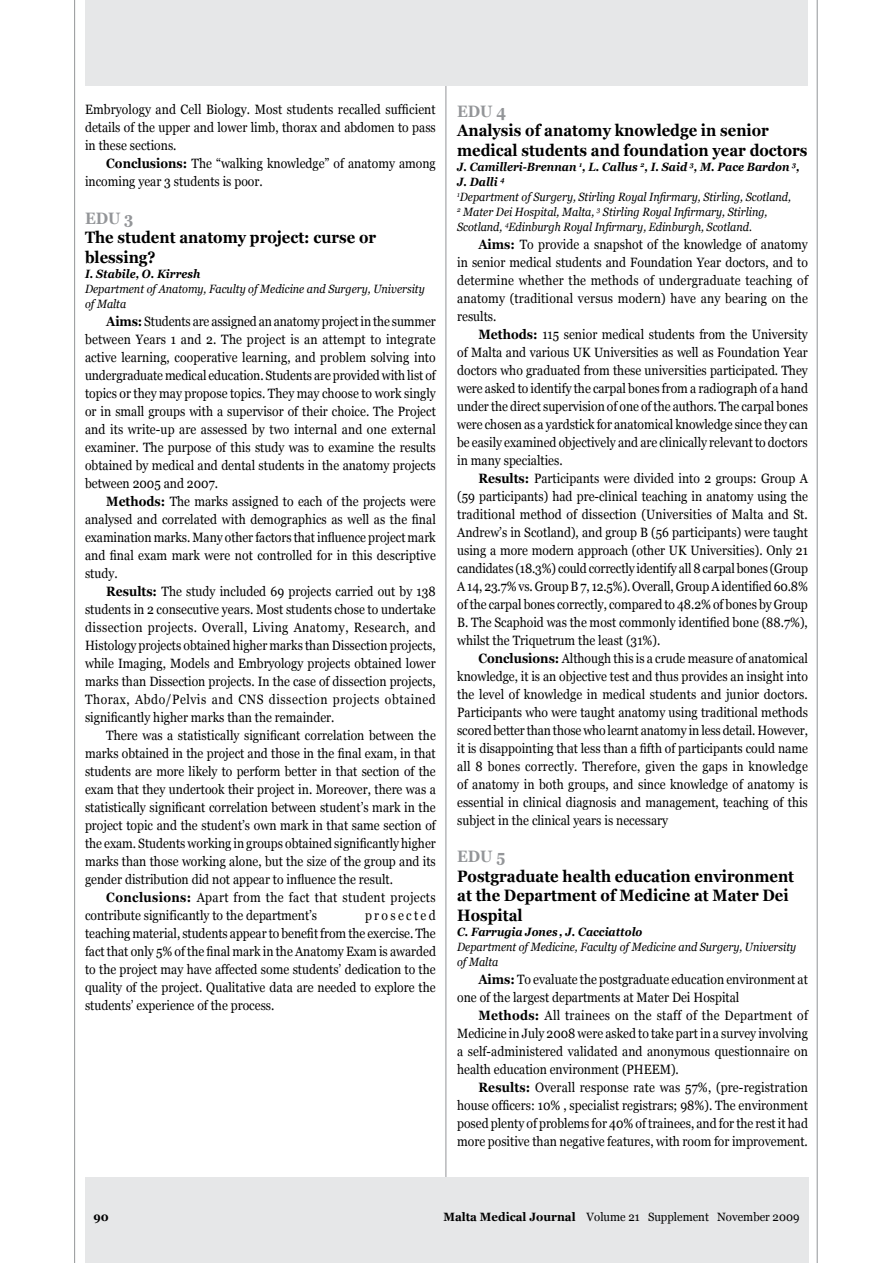
<style>
.page{position:relative;width:893px;height:1263px;background:#fff}
.page>*{position:absolute;margin:0;border:0;box-sizing:border-box;transform-origin:0 0}
.t1{font:700 16.5px/19.5px "Georgia";color:#000;scale:.9 1}
.t2{font:700 16.5px "Georgia";color:#939598;scale:.9 1}
.t3{font:13.5px/18px "Georgia";color:#000;text-align:justify;scale:.9 1}
.t4{font:italic 12px/15px "Georgia";color:#000;scale:.9 1}
.t5{font:12px "Georgia";color:#000;scale:.95 1}
.t6{font:italic 700 12px "Georgia";color:#000;scale:.9 1}
.t7{font:700 12px "Georgia";color:#000;scale:.95 1}
.s1{font-weight:700}
</style>
<div class="page">
<hr style="left:74px;top:0;width:1px;height:1263px;background:#939598">
<hr style="left:446px;top:0;width:1px;height:1263px;background:#939598">
<hr style="left:817px;top:0;width:1px;height:1263px;background:#939598">
<div style="left:85px;top:0;width:723px;height:85px;background:#e6e7e8"></div>
<div style="left:85px;top:1178px;width:724px;height:85px;background:#e6e7e8"></div>
<p class="t3" style="left:85px;top:101px;width:391px">Embryology and Cell Biology. Most students recalled sufficient details of the upper and lower limb, thorax and abdomen to pass in these sections.</p>
<p class="t3" style="left:85px;top:155px;width:391px;text-indent:21px"><span class="s1">Conclusions:</span> The “walking knowledge” of anatomy among incoming year 3 students is poor.</p>
<p class="t2" style="left:85px;top:209px;width:55px">EDU 3</p>
<p class="t1" style="left:85px;top:228px;width:325px">The student anatomy project: curse or blessing?</p>
<p class="t6" style="left:85px;top:267px;width:130px">I. Stabile, O. Kirresh</p>
<p class="t4" style="left:85px;top:281px;width:379px">Department of Anatomy, Faculty of Medicine and Surgery, University of Malta</p>
<p class="t3" style="left:85px;top:312px;width:391px;text-indent:21px"><span class="s1">Aims:</span> Students are assigned an anatomy project in the summer between Years 1 and 2. The project is an attempt to integrate active learning, cooperative learning, and problem solving into undergraduate medical education. Students are provided with list of topics or they may propose topics. They may choose to work singly or in small groups with a supervisor of their choice. The Project and its write-up are assessed by two internal and one external examiner. The purpose of this study was to examine the results obtained by medical and dental students in the anatomy projects between 2005 and 2007.</p>
<p class="t3" style="left:85px;top:492px;width:391px;text-indent:21px"><span class="s1">Methods:</span> The marks assigned to each of the projects were analysed and correlated with demographics as well as the final examination marks. Many other factors that influence project mark and final exam mark were not controlled for in this descriptive study.</p>
<p class="t3" style="left:85px;top:582px;width:391px;text-indent:21px"><span class="s1">Results:</span> The study included 69 projects carried out by 138 students in 2 consecutive years. Most students chose to undertake dissection projects. Overall, Living Anatomy, Research, and Histology projects obtained higher marks than Dissection projects, while Imaging, Models and Embryology projects obtained lower marks than Dissection projects. In the case of dissection projects, Thorax, Abdo/Pelvis and CNS dissection projects obtained significantly higher marks than the remainder.</p>
<p class="t3" style="left:85px;top:726px;width:391px;text-indent:21px">There was a statistically significant correlation between the marks obtained in the project and those in the final exam, in that students are more likely to perform better in that section of the exam that they undertook their project in. Moreover, there was a statistically significant correlation between student’s mark in the project topic and the student’s own mark in that same section of the exam. Students working in groups obtained significantly higher marks than those working alone, but the size of the group and its gender distribution did not appear to influence the result.</p>
<p class="t3" style="left:85px;top:888px;width:391px;text-indent:21px"><span class="s1">Conclusions:</span> Apart from the fact that student projects contribute significantly to the department’s</p>
<p class="t3" style="left:85px;top:906px;width:391px;text-indent:280px">prosected teaching material, students appear to benefit from the exercise. The fact that only 5% of the final mark in the Anatomy Exam is awarded to the project may have affected some students’ dedication to the quality of the project. Qualitative data are needed to explore the students’ experience of the process.</p>
<p class="t2" style="left:457px;top:102px;width:56px">EDU 4</p>
<p class="t1" style="left:457px;top:121px;width:391px">Analysis of anatomy knowledge in senior medical students and foundation year doctors</p>
<p class="t4" style="left:457px;top:159px;width:382px"><span class="s1">J. Camilleri-Brennan</span> <sup>1</sup><span class="s1">, L. Callus</span> <sup>2</sup><span class="s1">, I. Said</span> <sup>3</sup><span class="s1">, M. Pace Bardon</span> <sup>3</sup><span class="s1">, J. Dalli</span> <sup>4<br></sup><sup>1</sup>Department of Surgery, Stirling Royal Infirmary, Stirling, Scotland,<br><sup>2</sup> Mater Dei Hospital, Malta, <sup>3</sup> Stirling Royal Infirmary, Stirling, Scotland, <sup>4</sup>Edinburgh Royal Infirmary, Edinburgh, Scotland.</p>
<p class="t3" style="left:457px;top:235px;width:391px;text-indent:21px"><span class="s1">Aims:</span> To provide a snapshot of the knowledge of anatomy in senior medical students and Foundation Year doctors, and to determine whether the methods of undergraduate teaching of anatomy (traditional versus modern) have any bearing on the results.</p>
<p class="t3" style="left:457px;top:325px;width:391px;text-indent:21px"><span class="s1">Methods:</span> 115 senior medical students from the University of Malta and various UK Universities as well as Foundation Year doctors who graduated from these universities participated. They were asked to identify the carpal bones from a radiograph of a hand under the direct supervision of one of the authors. The carpal bones were chosen as a yardstick for anatomical knowledge since they can be easily examined objectively and are clinically relevant to doctors in many specialties.</p>
<p class="t3" style="left:457px;top:469px;width:391px;text-indent:21px"><span class="s1">Results:</span> Participants were divided into 2 groups: Group A (59 participants) had pre-clinical teaching in anatomy using the traditional method of dissection (Universities of Malta and St.<br>Andrew’s in Scotland), and group B (56 participants) were taught using a more modern approach (other UK Universities). Only 21 candidates (18.3%) could correctly identify all 8 carpal bones (Group A 14, 23.7% vs. Group B 7, 12.5%). Overall, Group A identified 60.8% of the carpal bones correctly, compared to 48.2% of bones by Group B. The Scaphoid was the most commonly identified bone (88.7%), whilst the Triquetrum the least (31%).</p>
<p class="t3" style="left:457px;top:649px;width:391px;text-indent:21px"><span class="s1">Conclusions:</span> Although this is a crude measure of anatomical knowledge, it is an objective test and thus provides an insight into the level of knowledge in medical students and junior doctors.<br>Participants who were taught anatomy using traditional methods scored better than those who learnt anatomy in less detail. However, it is disappointing that less than a fifth of participants could name all 8 bones correctly. Therefore, given the gaps in knowledge of anatomy in both groups, and since knowledge of anatomy is essential in clinical diagnosis and management, teaching of this subject in the clinical years is necessary</p>
<p class="t2" style="left:457px;top:847px;width:55px">EDU 5</p>
<p class="t1" style="left:457px;top:866px;width:376px">Postgraduate health education environment at the Department of Medicine at Mater Dei<br>Hospital</p>
<p class="t6" style="left:457px;top:925px;width:207px">C. Farrugia Jones , J. Cacciattolo</p>
<p class="t4" style="left:457px;top:939px;width:378px">Department of Medicine, Faculty of Medicine and Surgery, University of Malta</p>
<p class="t3" style="left:457px;top:970px;width:391px;text-indent:21px"><span class="s1">Aims:</span> To evaluate the postgraduate education environment at one of the largest departments at Mater Dei Hospital</p>
<p class="t3" style="left:457px;top:1006px;width:391px;text-indent:21px"><span class="s1">Methods:</span> All trainees on the staff of the Department of Medicine in July 2008 were asked to take part in a survey involving a self-administered validated and anonymous questionnaire on health education environment (PHEEM).</p>
<p class="t3" style="left:457px;top:1078px;width:391px;text-indent:21px"><span class="s1">Results:</span> Overall response rate was 57%, (pre-registration house officers: 10% , specialist registrars; 98%). The environment posed plenty of problems for 40% of trainees, and for the rest it had more positive than negative features, with room for improvement.</p>
<p class="t7" style="left:94px;top:1210px;width:18px">90</p>
<p class="t5" style="left:443px;top:1210px;width:376px"><span class="s1">Malta Medical Journal</span> Volume 21 Supplement November 2009</p>
</div>
